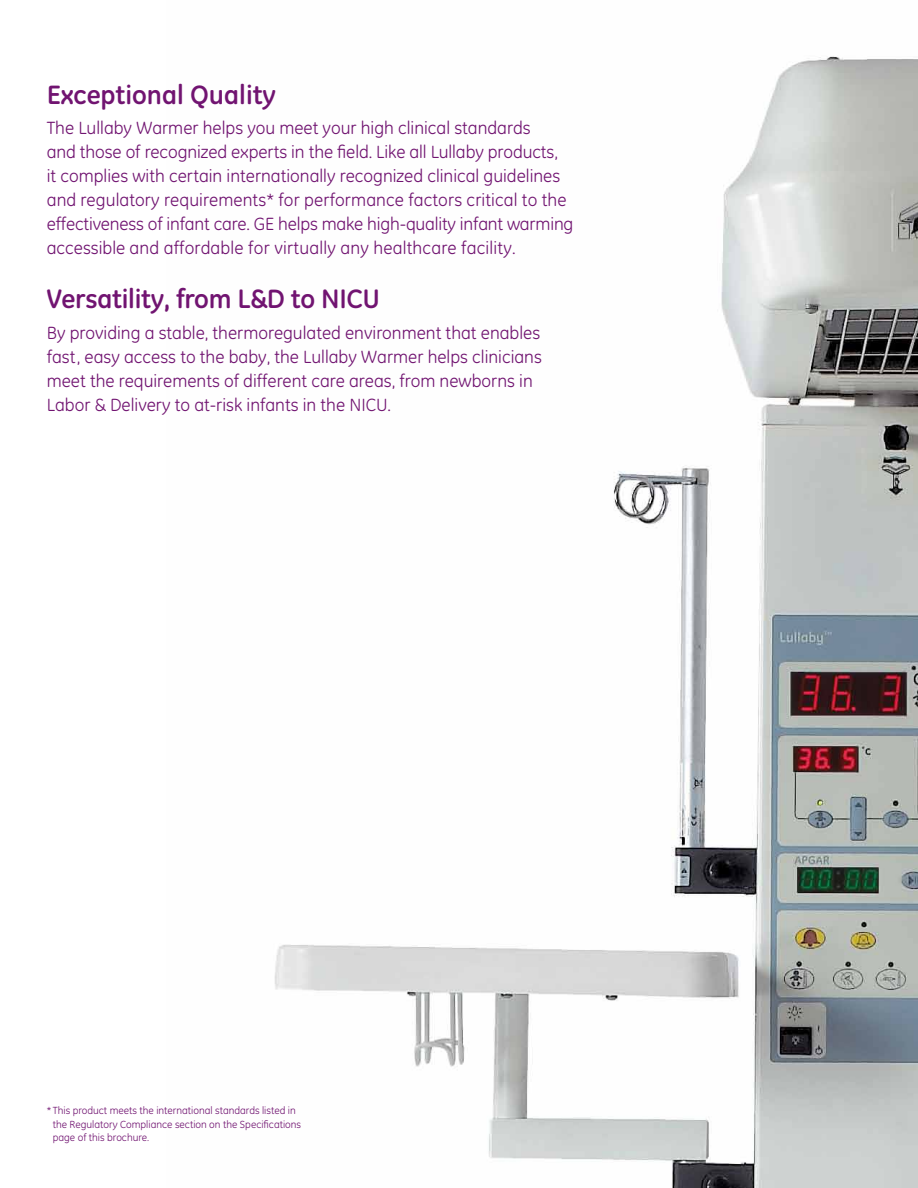
<style>
.page{position:relative;width:918px;height:1188px;background:#fff}
.page>*{position:absolute;margin:0;border:0;box-sizing:border-box;transform-origin:0 0}
.t1{font:700 27px "GE Inspira";color:#711471}
.t2{font:18px/24px "GE Inspira";color:#711471}
.t3{font:10.5px/13.5px "GE Inspira";color:#711471}
</style>
<div class="page">
<img style="left:274px;top:56px;width:644px;height:1132px">
<h1 class="t1" style="left:47px;top:77px;width:231px">Exceptional Quality</h1>
<p class="t2" style="left:47px;top:116px;width:528px">The Lullaby Warmer helps you meet your high clinical standards<br>and those of recognized experts in the field. Like all Lullaby products,<br>it complies with certain internationally recognized clinical guidelines and regulatory requirements* for performance factors critical to the effectiveness of infant care. GE helps make high-quality infant warming accessible and affordable for virtually any healthcare facility.</p>
<h1 class="t1" style="left:47px;top:282px;width:335px">Versatility, from L&amp;D to NICU</h1>
<p class="t2" style="left:47px;top:321px;width:497px">By providing a stable, thermoregulated environment that enables fast, easy access to the baby, the Lullaby Warmer helps clinicians meet the requirements of different care areas, from newborns in Labor &amp; Delivery to at-risk infants in the NICU.</p>
<p class="t3" style="left:53px;top:1104px;width:250px;text-indent:-6px">* This product meets the international standards listed in the Regulatory Compliance section on the Specifications page of this brochure.</p>
</div>
